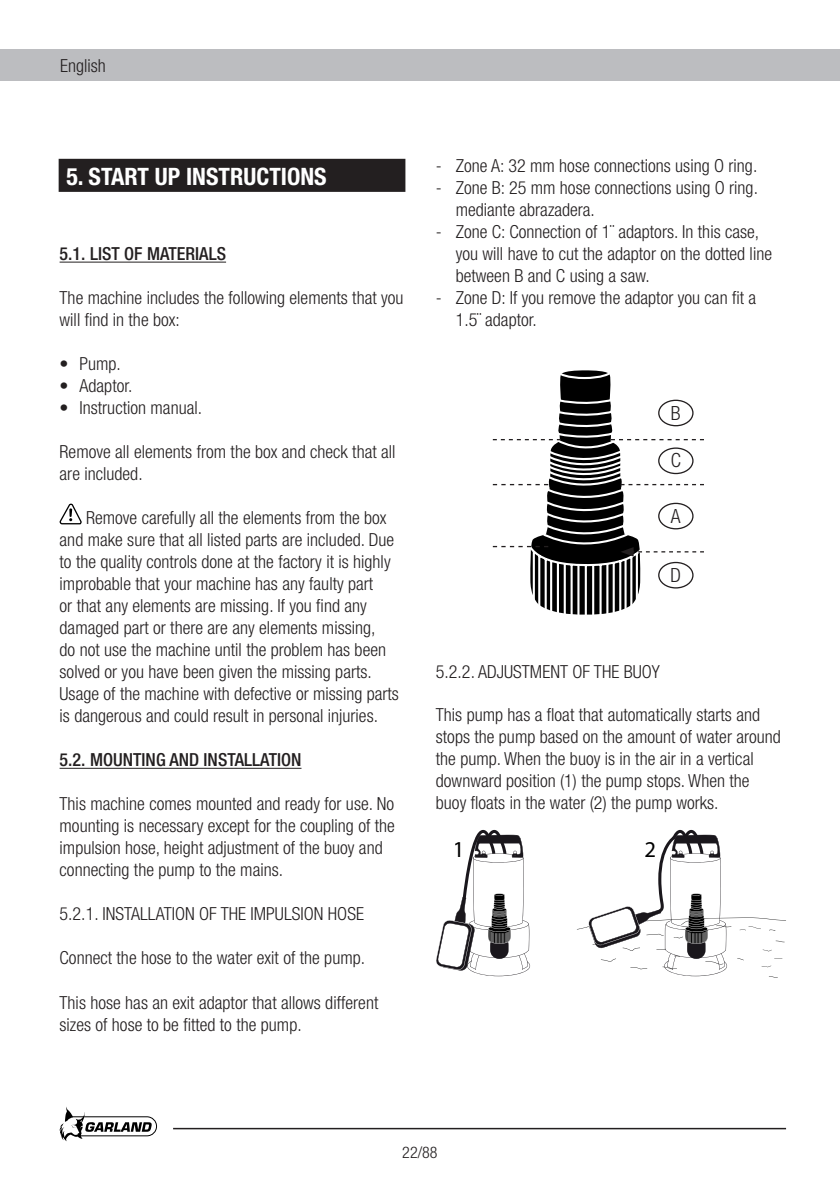
<style>
.page{position:relative;width:840px;height:1191px;background:#fff}
.page>*{position:absolute;margin:0;border:0;box-sizing:border-box;transform-origin:0 0}
.t1{font:700 condensed 24px "Helvetica Neue";color:#fff}
.t2{font:22.8px "Myriad Pro";color:#000}
.t3{font:22.6px "Myriad Pro";color:#000}
.t4{font:300 condensed 19.6px "Helvetica Neue";color:#231f20}
.t5{font:300 condensed 18px/22px "Helvetica Neue";color:#231f20}
.t6{font:500 condensed 18px "Helvetica Neue";color:#231f20}
.t7{font:300 condensed 16px "Helvetica Neue";color:#231f20}
</style>
<div class="page">
<div style="left:0;top:50px;width:839px;height:31px;background:#bcbdc0"></div>
<svg style="left:59px;top:1107px;width:98px;height:34px"></svg>
<hr style="left:173px;top:1127px;width:612px;height:2px;background:#231f20">
<hr style="left:60px;top:262px;width:166px;height:1px;background:#231f20">
<hr style="left:60px;top:768px;width:241px;height:1px;background:#231f20">
<svg style="left:59px;top:504px;width:23px;height:21px"></svg>
<svg style="left:436px;top:830px;width:94px;height:146px"></svg>
<svg style="left:577px;top:830px;width:208px;height:147px"></svg>
<div style="left:60px;top:160px;width:344px;height:31px;background:#231f20"></div>
<div style="left:59px;top:159px;width:346px;height:33px;border:2px solid #231f20"></div>
<svg style="left:492px;top:370px;width:211px;height:245px"></svg>
<p class="t5" style="left:60px;top:55px;width:47px">English</p>
<h1 class="t1" style="left:66px;top:162px;width:262px">5. START UP INSTRUCTIONS</h1>
<p class="t6" style="left:60px;top:243px;width:168px">5.1. LIST OF MATERIALS</p>
<p class="t5" style="left:60px;top:287px;width:345px">The machine includes the following elements that you will find in the box:</p>
<p class="t5" style="left:60px;top:353px;width:63px">• Pump.</p>
<p class="t5" style="left:60px;top:375px;width:74px">• Adaptor.</p>
<p class="t5" style="left:60px;top:397px;width:144px">• Instruction manual.</p>
<p class="t5" style="left:60px;top:441px;width:337px">Remove all elements from the box and check that all are included.</p>
<p class="t5" style="left:60px;top:507px;width:341px;text-indent:26px">Remove carefully all the elements from the box and make sure that all listed parts are included. Due to the quality controls done at the factory it is highly improbable that your machine has any faulty part<br>or that any elements are missing. If you find any damaged part or there are any elements missing,<br>do not use the machine until the problem has been solved or you have been given the missing parts.<br>Usage of the machine with defective or missing parts is dangerous and could result in personal injuries.</p>
<p class="t6" style="left:60px;top:749px;width:243px">5.2. MOUNTING AND INSTALLATION</p>
<p class="t5" style="left:60px;top:793px;width:336px">This machine comes mounted and ready for use. No mounting is necessary except for the coupling of the impulsion hose, height adjustment of the buoy and connecting the pump to the mains.</p>
<p class="t5" style="left:60px;top:903px;width:306px">5.2.1. INSTALLATION OF THE IMPULSION HOSE</p>
<p class="t5" style="left:60px;top:947px;width:307px">Connect the hose to the water exit of the pump.</p>
<p class="t5" style="left:60px;top:991px;width:320px">This hose has an exit adaptor that allows different sizes of hose to be fitted to the pump.</p>
<p class="t5" style="left:435px;top:155px;width:323px">- Zone A: 32 mm hose connections using O ring.</p>
<p class="t5" style="left:455px;top:177px;width:303px;text-indent:-20px">- Zone B: 25 mm hose connections using O ring. mediante abrazadera.</p>
<p class="t5" style="left:455px;top:221px;width:317px;text-indent:-20px">- Zone C: Connection of 1¨ adaptors. In this case, you will have to cut the adaptor on the dotted line between B and C using a saw.</p>
<p class="t5" style="left:455px;top:287px;width:302px;text-indent:-20px">- Zone D: If you remove the adaptor you can fit a<br>1.5¨ adaptor.</p>
<p class="t4" style="left:670px;top:401px;width:11px">B</p>
<p class="t4" style="left:670px;top:449px;width:12px">C</p>
<p class="t4" style="left:670px;top:504px;width:11px">A</p>
<p class="t4" style="left:670px;top:563px;width:12px">D</p>
<p class="t5" style="left:435px;top:661px;width:225px">5.2.2. ADJUSTMENT OF THE BUOY</p>
<p class="t5" style="left:435px;top:703px;width:346px">This pump has a float that automatically starts and stops the pump based on the amount of water around the pump. When the buoy is in the air in a vertical downward position (1) the pump stops. When the buoy floats in the water (2) the pump works.</p>
<p class="t2" style="left:452px;top:836px;width:13px">1</p>
<p class="t3" style="left:644px;top:836px;width:13px">2</p>
<p class="t7" style="left:402px;top:1143px;width:37px">22/88</p>
</div>
